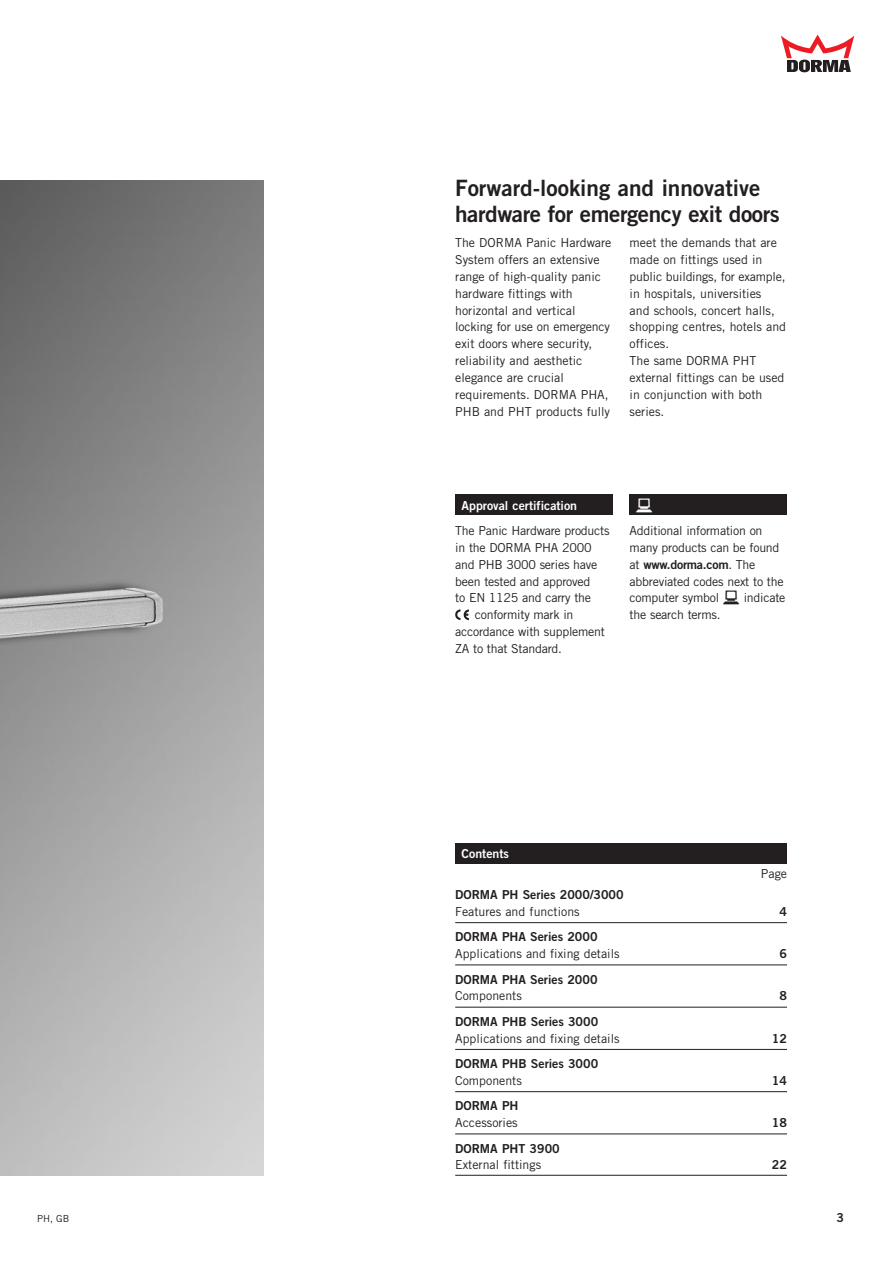
<style>
.page{position:relative;width:893px;height:1263px;background:#fff}
.page>*{position:absolute;margin:0;border:0;box-sizing:border-box;transform-origin:0 0}
.t1{font:22.5px/25.5px "Trade Gothic Bold Two";letter-spacing:-.02em;color:#231f20}
.t2{font:15px "Kasten";color:#fff}
.t3{font:12.3px/16.8px "Trade Gothic";color:#231f20}
.t4{font:12.3px/17px "Trade Gothic";letter-spacing:-.02em;color:#231f20}
.t5{font:12.3px "Trade Gothic Bold Two";color:#231f20}
.t6{font:12.3px "Trade Gothic Bold Two";color:#fff}
.t7{font:12.3px "Trade Gothic Bold Two";letter-spacing:-.02em;color:#231f20}
.t8{font:9.75px "Trade Gothic";color:#231f20}
.s1{font-family:"Trade Gothic"}
.s2{font-family:"Kasten";font-size:15px}
</style>
<div class="page">
<div style="left:455px;top:495px;width:157px;height:20px;background:#231f20"></div>
<div style="left:629px;top:495px;width:158px;height:20px;background:#231f20"></div>
<svg style="left:455px;top:609px;width:14px;height:11px"></svg>
<img style="left:0;top:180px;width:264px;height:996px">
<hr style="left:455px;top:922px;width:332px;height:1px;background:#231f20">
<hr style="left:455px;top:965px;width:332px;height:1px;background:#231f20">
<hr style="left:455px;top:1007px;width:332px;height:1px;background:#231f20">
<hr style="left:455px;top:1049px;width:332px;height:1px;background:#231f20">
<hr style="left:455px;top:1091px;width:332px;height:1px;background:#231f20">
<hr style="left:455px;top:1134px;width:332px;height:1px;background:#231f20">
<hr style="left:455px;top:1175px;width:332px;height:1px;background:#231f20">
<div style="left:455px;top:843px;width:332px;height:20px;background:#231f20"></div>
<svg style="left:781px;top:35px;width:73px;height:37px"></svg>
<h1 class="t1" style="left:455px;top:178px;width:326px">Forward-looking and innovative hardware for emergency exit doors</h1>
<p class="t3" style="left:455px;top:235px;width:158px">The DORMA Panic Hardware<br>System offers an extensive range of high-quality panic hardware fittings with horizontal and vertical locking for use on emergency exit doors where security, reliability and aesthetic elegance are crucial requirements. DORMA PHA,<br>PHB and PHT products fully</p>
<p class="t3" style="left:629px;top:235px;width:158px">meet the demands that are made on fittings used in public buildings, for example, in hospitals, universities<br>and schools, concert halls, shopping centres, hotels and offices.<br>The same DORMA PHT external fittings can be used in conjunction with both series.</p>
<p class="t6" style="left:461px;top:501px;width:117px">Approval certification</p>
<p class="t4" style="left:455px;top:523px;width:156px">The Panic Hardware products</p>
<p class="t4" style="left:455px;top:540px;width:138px">in the DORMA PHA 2000</p>
<p class="t4" style="left:455px;top:557px;width:143px">and PHB 3000 series have</p>
<p class="t4" style="left:455px;top:574px;width:137px">been tested and approved</p>
<p class="t4" style="left:455px;top:591px;width:137px">to EN 1125 and carry the</p>
<p class="t4" style="left:475px;top:608px;width:100px">conformity mark in</p>
<p class="t4" style="left:455px;top:624px;width:151px">accordance with supplement</p>
<p class="t4" style="left:455px;top:641px;width:108px">ZA to that Standard.</p>
<p class="t2" style="left:636px;top:498px;width:18px">b</p>
<p class="t4" style="left:629px;top:523px;width:151px">Additional information on many products can be found</p>
<p class="t7" style="left:629px;top:560px;width:127px"><span class="s1">at</span> www.dorma.com<span class="s1">. The</span></p>
<p class="t4" style="left:629px;top:574px;width:157px">abbreviated codes next to the computer symbol <span class="s2">b</span> indicate the search terms.</p>
<p class="t6" style="left:461px;top:849px;width:49px">Contents</p>
<p class="t3" style="left:760px;top:866px;width:28px">Page</p>
<p class="t5" style="left:455px;top:890px;width:170px">DORMA PH Series 2000/3000</p>
<p class="t3" style="left:455px;top:904px;width:126px">Features and functions</p>
<p class="t5" style="left:779px;top:907px;width:9px">4</p>
<p class="t5" style="left:455px;top:932px;width:144px">DORMA PHA Series 2000</p>
<p class="t3" style="left:455px;top:947px;width:166px">Applications and fixing details</p>
<p class="t5" style="left:779px;top:949px;width:9px">6</p>
<p class="t5" style="left:455px;top:975px;width:144px">DORMA PHA Series 2000</p>
<p class="t3" style="left:455px;top:989px;width:68px">Components</p>
<p class="t5" style="left:779px;top:992px;width:9px">8</p>
<p class="t5" style="left:455px;top:1017px;width:145px">DORMA PHB Series 3000</p>
<p class="t3" style="left:455px;top:1031px;width:166px">Applications and fixing details</p>
<p class="t5" style="left:771px;top:1034px;width:17px">12</p>
<p class="t5" style="left:455px;top:1059px;width:145px">DORMA PHB Series 3000</p>
<p class="t3" style="left:455px;top:1073px;width:68px">Components</p>
<p class="t5" style="left:771px;top:1076px;width:17px">14</p>
<p class="t5" style="left:455px;top:1101px;width:65px">DORMA PH</p>
<p class="t3" style="left:455px;top:1116px;width:64px">Accessories</p>
<p class="t5" style="left:771px;top:1118px;width:17px">18</p>
<p class="t5" style="left:455px;top:1144px;width:106px">DORMA PHT 3900</p>
<p class="t3" style="left:455px;top:1158px;width:87px">External fittings</p>
<p class="t5" style="left:771px;top:1161px;width:17px">22</p>
<p class="t8" style="left:37px;top:1215px;width:34px">PH, GB</p>
<p class="t5" style="left:836px;top:1213px;width:9px">3</p>
</div>
